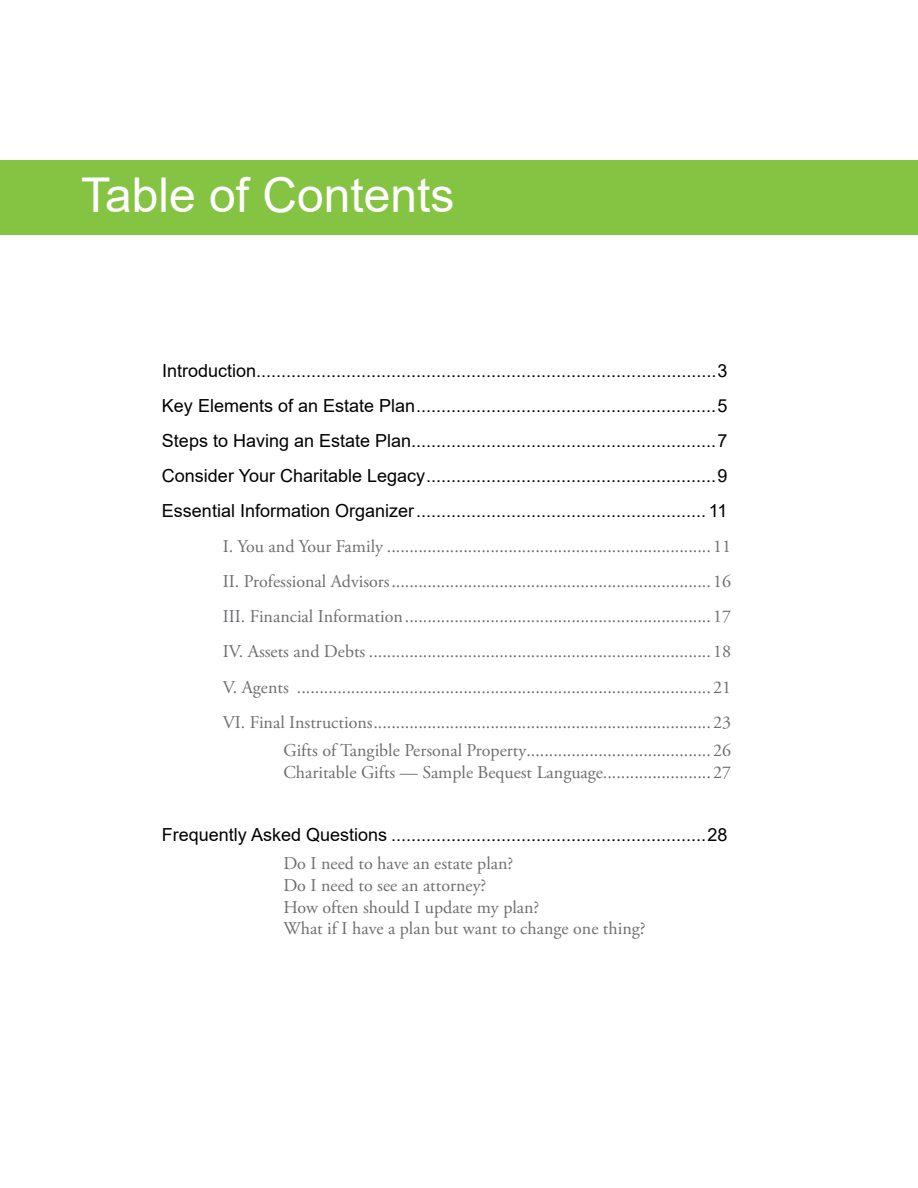
<style>
.page{position:relative;width:918px;height:1188px;background:#fff}
.page>*{position:absolute;margin:0;border:0;box-sizing:border-box;transform-origin:0 0}
.t1{font:48px "Arial";color:#fff}
.t2{font:18px/35.1px "Adobe Garamond Pro";color:#6d6e71}
.t3{font:18px/35.1px "Arial";color:#000;text-align:justify}
</style>
<div class="page">
<div style="left:0;top:160px;width:918px;height:75px;background:#85c443"></div>
<h1 class="t1" style="left:81px;top:162px;width:375px">Table of Contents</h1>
<p class="t3" style="left:162px;top:353px;width:567px">Introduction............................................................................................3<br>Key Elements of an Estate Plan............................................................5<br>Steps to Having an Estate Plan.............................................................7<br>Consider Your Charitable Legacy..........................................................9<br>Essential Information Organizer.......................................................... 11</p>
<p class="t2" style="left:223px;top:530px;width:510px;text-align:justify">I. You and Your Family ........................................................................ 11<br>II. Professional Advisors....................................................................... 16<br>III. Financial Information.................................................................... 17<br>IV. Assets and Debts ............................................................................ 18<br>V. Agents ............................................................................................ 21<br>VI. Final Instructions........................................................................... 23</p>
<p class="t2" style="left:283px;top:740px;width:449px;line-height:21.6px">Gifts of Tangible Personal Property......................................... 26<br>Charitable Gifts — Sample Bequest Language........................27</p>
<p class="t3" style="left:162px;top:817px;width:567px">Frequently Asked Questions ...............................................................28</p>
<p class="t2" style="left:283px;top:854px;width:364px;line-height:21.6px">Do I need to have an estate plan?<br>Do I need to see an attorney?<br>How often should I update my plan?<br>What if I have a plan but want to change one thing?</p>
</div>
